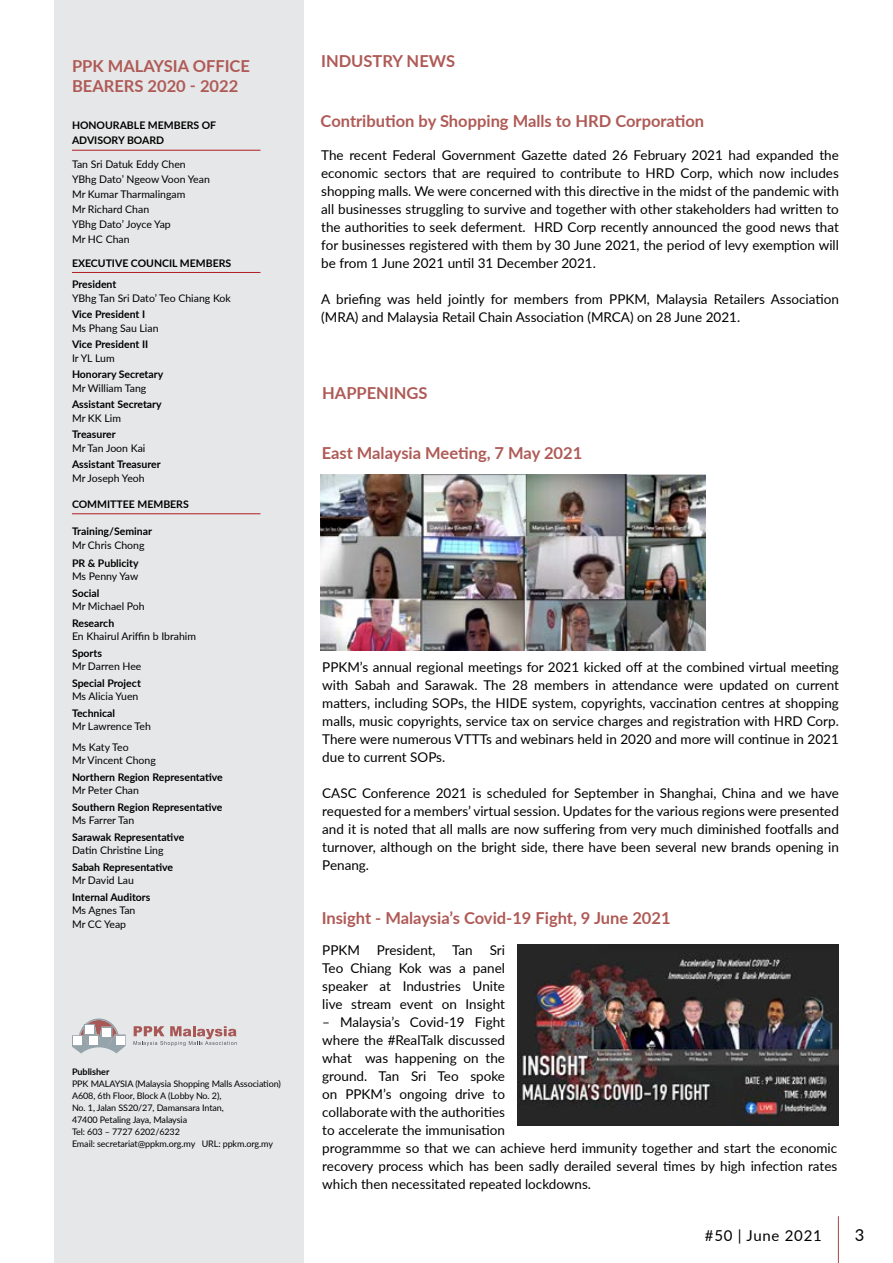
<style>
.page{position:relative;width:893px;height:1263px;background:#fff}
.page>*{position:absolute;margin:0;border:0;box-sizing:border-box;transform-origin:0 0}
.t1{font:700 16.5px/19.8px "Lato";color:#af5a56}
.t2{font:16.5px "Lato";color:#000}
.t3{font:15px "Lato";letter-spacing:.05em;color:#000}
.t4{font:13.5px/18px "Lato";color:#000;text-align:justify}
.t5{font:10.5px/15px "Lato";color:#000}
.t6{font:700 10.5px/15px "Lato";color:#000}
.t7{font:9px/12px "Lato";letter-spacing:-.01em;color:#000}
.t8{font:700 9px "Lato";color:#000}
</style>
<div class="page">
<hr style="left:838px;top:1216px;width:1px;height:47px;background:#af5a56">
<div style="left:54px;top:0;width:249px;height:1263px;background:#e6e7e8"></div>
<hr style="left:72px;top:150px;width:188px;height:1px;background:#af1e23">
<hr style="left:72px;top:272px;width:188px;height:1px;background:#af1e23">
<hr style="left:72px;top:513px;width:188px;height:1px;background:#af1e23">
<svg style="left:72px;top:1018px;width:54px;height:35px"></svg>
<div style="left:73px;top:1037px;width:8px;height:8px;background:#fff"></div>
<div style="left:85px;top:1025px;width:8px;height:9px;background:#fff"></div>
<div style="left:103px;top:1028px;width:8px;height:8px;background:#fff"></div>
<div style="left:116px;top:1036px;width:8px;height:8px;background:#fff"></div>
<div style="left:90px;top:1036px;width:8px;height:8px;background:#fff"></div>
<svg style="left:133px;top:1026px;width:104px;height:20px"></svg>
<img style="left:321px;top:475px;width:384px;height:176px">
<img style="left:518px;top:944px;width:321px;height:181px">
<p class="t1" style="left:72px;top:56px;width:180px">PPK MALAYSIA OFFICE<br>BEARERS 2020 - 2022</p>
<p class="t6" style="left:72px;top:117px;width:146px">HONOURABLE MEMBERS OF<br>ADVISORY BOARD</p>
<p class="t5" style="left:72px;top:156px;width:139px">Tan Sri Datuk Eddy Chen<br>YBhg Dato’ Ngeow Voon Yean<br>Mr Kumar Tharmalingam<br>Mr Richard Chan<br>YBhg Dato’ Joyce Yap<br>Mr HC Chan</p>
<p class="t6" style="left:72px;top:252px;width:161px;line-height:21.5px">EXECUTIVE COUNCIL MEMBERS<br>President</p>
<p class="t5" style="left:72px;top:290px;width:160px">YBhg Tan Sri Dato’ Teo Chiang Kok</p>
<p class="t6" style="left:72px;top:306px;width:75px">Vice President I</p>
<p class="t5" style="left:72px;top:320px;width:88px">Ms Phang Sau Lian</p>
<p class="t6" style="left:72px;top:336px;width:78px">Vice President II</p>
<p class="t5" style="left:72px;top:350px;width:44px">Ir YL Lum</p>
<p class="t6" style="left:72px;top:366px;width:93px">Honorary Secretary</p>
<p class="t5" style="left:72px;top:380px;width:76px">Mr William Tang</p>
<p class="t6" style="left:72px;top:396px;width:91px">Assistant Secretary</p>
<p class="t5" style="left:72px;top:410px;width:51px">Mr KK Lim</p>
<p class="t6" style="left:72px;top:426px;width:45px">Treasurer</p>
<p class="t5" style="left:72px;top:440px;width:75px">Mr Tan Joon Kai</p>
<p class="t6" style="left:72px;top:456px;width:90px">Assistant Treasurer</p>
<p class="t5" style="left:72px;top:470px;width:74px">Mr Joseph Yeoh</p>
<p class="t6" style="left:72px;top:496px;width:118px">COMMITTEE MEMBERS</p>
<p class="t6" style="left:72px;top:523px;width:81px">Training/Seminar</p>
<p class="t5" style="left:72px;top:537px;width:74px">Mr Chris Chong</p>
<p class="t6" style="left:72px;top:555px;width:68px">PR &amp; Publicity</p>
<p class="t5" style="left:72px;top:568px;width:68px">Ms Penny Yaw</p>
<p class="t6" style="left:72px;top:585px;width:29px">Social</p>
<p class="t5" style="left:72px;top:598px;width:74px">Mr Michael Poh</p>
<p class="t6" style="left:72px;top:615px;width:44px">Research</p>
<p class="t5" style="left:72px;top:628px;width:126px">En Khairul Ariffin b Ibrahim</p>
<p class="t6" style="left:72px;top:645px;width:32px">Sports</p>
<p class="t5" style="left:72px;top:658px;width:71px">Mr Darren Hee</p>
<p class="t6" style="left:72px;top:675px;width:70px">Special Project</p>
<p class="t5" style="left:72px;top:688px;width:68px">Ms Alicia Yuen</p>
<p class="t6" style="left:72px;top:705px;width:45px">Technical</p>
<p class="t5" style="left:72px;top:715px;width:80px;line-height:20.7px">Mr Lawrence Teh<br>Ms Katy Teo</p>
<p class="t5" style="left:72px;top:752px;width:85px">Mr Vincent Chong</p>
<p class="t6" style="left:72px;top:769px;width:152px">Northern Region Representative</p>
<p class="t5" style="left:72px;top:782px;width:69px">Mr Peter Chan</p>
<p class="t6" style="left:72px;top:799px;width:152px">Southern Region Representative</p>
<p class="t5" style="left:72px;top:812px;width:64px">Ms Farrer Tan</p>
<p class="t6" style="left:72px;top:829px;width:114px">Sarawak Representative</p>
<p class="t5" style="left:72px;top:842px;width:93px">Datin Christine Ling</p>
<p class="t6" style="left:72px;top:859px;width:103px">Sabah Representative</p>
<p class="t5" style="left:72px;top:872px;width:63px">Mr David Lau</p>
<p class="t6" style="left:72px;top:889px;width:80px">Internal Auditors</p>
<p class="t5" style="left:72px;top:903px;width:65px;line-height:13.5px">Ms Agnes Tan<br>Mr CC Yeap</p>
<p class="t8" style="left:72px;top:1065px;width:39px">Publisher</p>
<p class="t7" style="left:72px;top:1077px;width:210px">PPK MALAYSIA (Malaysia Shopping Malls Association)<br>A608, 6th Floor, Block A (Lobby No. 2),<br>No. 1, Jalan SS20/27, Damansara Intan,<br>47400 Petaling Jaya, Malaysia<br>Tel: 603 – 7727 6202/6232<br>Email: secretariat@ppkm.org.my URL: ppkm.org.my</p>
<p class="t1" style="left:321px;top:51px;width:135px">INDUSTRY NEWS</p>
<p class="t1" style="left:321px;top:111px;width:385px">Contribution by Shopping Malls to HRD Corporation</p>
<p class="t4" style="left:321px;top:145px;width:519px">The recent Federal Government Gazette dated 26 February 2021 had expanded the economic sectors that are required to contribute to HRD Corp, which now includes shopping malls. We were concerned with this directive in the midst of the pandemic with all businesses struggling to survive and together with other stakeholders had written to the authorities to seek deferment. HRD Corp recently announced the good news that for businesses registered with them by 30 June 2021, the period of levy exemption will be from 1 June 2021 until 31 December 2021.</p>
<p class="t4" style="left:321px;top:289px;width:519px">A briefing was held jointly for members from PPKM, Malaysia Retailers Association (MRA) and Malaysia Retail Chain Association (MRCA) on 28 June 2021.</p>
<p class="t1" style="left:322px;top:383px;width:107px">HAPPENINGS</p>
<p class="t1" style="left:322px;top:443px;width:262px">East Malaysia Meeting, 7 May 2021</p>
<p class="t4" style="left:322px;top:658px;width:518px">PPKM’s annual regional meetings for 2021 kicked off at the combined virtual meeting with Sabah and Sarawak. The 28 members in attendance were updated on current matters, including SOPs, the HIDE system, copyrights, vaccination centres at shopping malls, music copyrights, service tax on service charges and registration with HRD Corp.<br>There were numerous VTTTs and webinars held in 2020 and more will continue in 2021 due to current SOPs.</p>
<p class="t4" style="left:322px;top:784px;width:518px">CASC Conference 2021 is scheduled for September in Shanghai, China and we have requested for a members’ virtual session. Updates for the various regions were presented and it is noted that all malls are now suffering from very much diminished footfalls and turnover, although on the bright side, there have been several new brands opening in Penang.</p>
<p class="t1" style="left:322px;top:907px;width:350px">Insight - Malaysia’s Covid-19 Fight, 9 June 2021</p>
<p class="t4" style="left:322px;top:941px;width:39px">PPKM</p>
<p class="t4" style="left:377px;top:941px;width:98px">President, Tan</p>
<p class="t4" style="left:322px;top:941px;width:184px;text-indent:167px">Sri Teo Chiang Kok was a panel speaker at Industries Unite live stream event on Insight</p>
<p class="t4" style="left:322px;top:1013px;width:517px;text-align:left">– Malaysia’s Covid-19 Fight<br>where the #RealTalk discussed<br>what was happening on the<br>ground. Tan Sri Teo spoke<br>on PPKM’s ongoing drive to<br>collaborate with the authorities<br>to accelerate the immunisation<br>programmme so that we can achieve herd immunity together and start the economic recovery process which has been sadly derailed several times by high infection rates which then necessitated repeated lockdowns.</p>
<p class="t3" style="left:705px;top:1224px;width:119px">#50 | June 2021</p>
<p class="t2" style="left:855px;top:1223px;width:11px">3</p>
</div>
